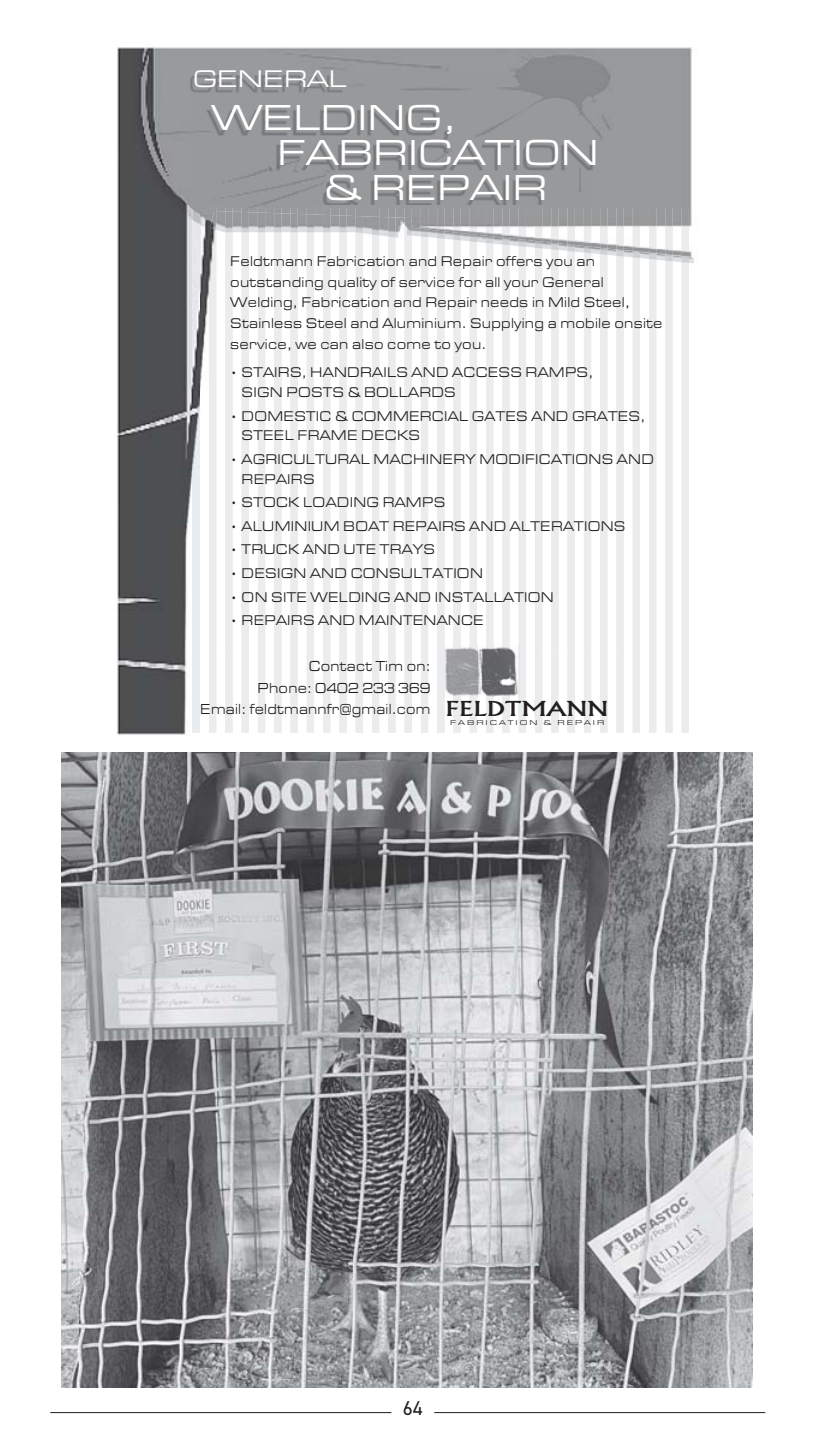
<style>
.page{position:relative;width:815px;height:1453px;background:#fff}
.page>*{position:absolute;margin:0;border:0;box-sizing:border-box;transform-origin:0 0}
.t1{font:37.5px "Eurostile Extended";color:#fff}
.t2{font:25px "Eurostile Extended";color:#fff}
.t3{font:20px "DIN2014";color:#231f20}
.t4{font:15px "Eurostile Extended";letter-spacing:.02em;color:#231f20;scale:.84 1}
.t5{font:14.5px/20.8px "Eurostile Extended";letter-spacing:.02em;color:#231f20;scale:.87 1}
.t6{font:7.25px "Eurostile Extended";letter-spacing:.25em;color:#231f20;scale:1.09 1}
.s1{font-family:"Flareserif 821 BT";font-size:20px}
</style>
<div class="page">
<img style="left:117px;top:47px;width:577px;height:602px">
<img style="left:117px;top:649px;width:572px;height:86px">
<div style="left:209px;top:208px;width:7px;height:524px;background:#ebeced"></div>
<div style="left:225px;top:208px;width:8px;height:524px;background:#ebeced"></div>
<div style="left:242px;top:208px;width:7px;height:524px;background:#ebeced"></div>
<div style="left:258px;top:208px;width:7px;height:524px;background:#ebeced"></div>
<div style="left:274px;top:208px;width:7px;height:524px;background:#ebeced"></div>
<div style="left:290px;top:208px;width:8px;height:524px;background:#ebeced"></div>
<div style="left:307px;top:208px;width:7px;height:524px;background:#ebeced"></div>
<div style="left:323px;top:208px;width:7px;height:524px;background:#ebeced"></div>
<div style="left:339px;top:208px;width:8px;height:524px;background:#ebeced"></div>
<div style="left:356px;top:208px;width:7px;height:524px;background:#ebeced"></div>
<div style="left:372px;top:208px;width:7px;height:524px;background:#ebeced"></div>
<div style="left:388px;top:208px;width:8px;height:524px;background:#ebeced"></div>
<div style="left:405px;top:208px;width:7px;height:524px;background:#ebeced"></div>
<div style="left:421px;top:208px;width:7px;height:524px;background:#ebeced"></div>
<div style="left:437px;top:208px;width:7px;height:524px;background:#ebeced"></div>
<div style="left:453px;top:208px;width:8px;height:524px;background:#ebeced"></div>
<div style="left:470px;top:208px;width:7px;height:524px;background:#ebeced"></div>
<div style="left:486px;top:208px;width:7px;height:524px;background:#ebeced"></div>
<div style="left:502px;top:208px;width:8px;height:524px;background:#ebeced"></div>
<div style="left:519px;top:208px;width:7px;height:524px;background:#ebeced"></div>
<div style="left:535px;top:208px;width:7px;height:524px;background:#ebeced"></div>
<div style="left:551px;top:208px;width:8px;height:524px;background:#ebeced"></div>
<div style="left:568px;top:208px;width:7px;height:524px;background:#ebeced"></div>
<div style="left:584px;top:208px;width:7px;height:524px;background:#ebeced"></div>
<div style="left:600px;top:208px;width:7px;height:524px;background:#ebeced"></div>
<div style="left:616px;top:208px;width:8px;height:524px;background:#ebeced"></div>
<div style="left:633px;top:208px;width:7px;height:524px;background:#ebeced"></div>
<div style="left:649px;top:208px;width:7px;height:524px;background:#ebeced"></div>
<div style="left:665px;top:208px;width:8px;height:524px;background:#ebeced"></div>
<div style="left:682px;top:208px;width:7px;height:524px;background:#ebeced"></div>
<img style="left:216px;top:211px;width:478px;height:52px">
<img style="left:210px;top:211px;width:6px;height:19px">
<img style="left:225px;top:211px;width:8px;height:21px">
<img style="left:242px;top:212px;width:7px;height:20px">
<img style="left:258px;top:212px;width:7px;height:20px">
<img style="left:274px;top:213px;width:7px;height:19px">
<img style="left:290px;top:214px;width:8px;height:18px">
<img style="left:307px;top:214px;width:7px;height:18px">
<img style="left:323px;top:215px;width:7px;height:17px">
<img style="left:339px;top:215px;width:8px;height:17px">
<img style="left:356px;top:216px;width:7px;height:17px">
<img style="left:372px;top:217px;width:7px;height:18px">
<img style="left:388px;top:217px;width:8px;height:20px">
<img style="left:405px;top:218px;width:7px;height:17px">
<svg style="left:421px;top:229px;width:7px;height:8px"></svg>
<svg style="left:437px;top:231px;width:7px;height:8px"></svg>
<svg style="left:453px;top:232px;width:8px;height:8px"></svg>
<svg style="left:470px;top:234px;width:7px;height:8px"></svg>
<svg style="left:486px;top:236px;width:7px;height:8px"></svg>
<svg style="left:502px;top:237px;width:8px;height:8px"></svg>
<svg style="left:519px;top:239px;width:7px;height:8px"></svg>
<svg style="left:535px;top:241px;width:7px;height:7px"></svg>
<svg style="left:551px;top:243px;width:8px;height:7px"></svg>
<svg style="left:568px;top:244px;width:7px;height:8px"></svg>
<svg style="left:584px;top:246px;width:7px;height:7px"></svg>
<svg style="left:600px;top:248px;width:7px;height:7px"></svg>
<svg style="left:616px;top:249px;width:8px;height:7px"></svg>
<svg style="left:633px;top:251px;width:7px;height:7px"></svg>
<svg style="left:649px;top:253px;width:7px;height:7px"></svg>
<svg style="left:665px;top:255px;width:8px;height:6px"></svg>
<svg style="left:682px;top:256px;width:7px;height:7px"></svg>
<img style="left:193px;top:208px;width:7px;height:524px">
<img style="left:447px;top:700px;width:160px;height:16px">
<img style="left:453px;top:700px;width:8px;height:16px">
<img style="left:470px;top:700px;width:7px;height:16px">
<img style="left:486px;top:700px;width:7px;height:16px">
<img style="left:502px;top:700px;width:8px;height:16px">
<img style="left:519px;top:700px;width:7px;height:16px">
<img style="left:535px;top:700px;width:7px;height:16px">
<img style="left:551px;top:700px;width:8px;height:16px">
<img style="left:568px;top:700px;width:7px;height:16px">
<img style="left:584px;top:700px;width:7px;height:16px">
<img style="left:191px;top:75px;width:401px;height:130px">
<img style="left:442px;top:645px;width:78px;height:52px">
<img style="left:453px;top:645px;width:8px;height:52px">
<img style="left:470px;top:645px;width:7px;height:52px">
<img style="left:486px;top:645px;width:7px;height:52px">
<img style="left:502px;top:645px;width:8px;height:52px">
<img style="left:62px;top:752px;width:690px;height:635px">
<hr style="left:50px;top:1412px;width:341px;height:1px;background:#231f20">
<hr style="left:434px;top:1412px;width:331px;height:1px;background:#231f20">
<h2 class="t2" style="left:193px;top:70px;width:156px">GENERAL</h2>
<h1 class="t1" style="left:211px;top:104px;width:247px">WELDING,</h1>
<h1 class="t1" style="left:277px;top:139px;width:324px">FABRICATION</h1>
<h1 class="t1" style="left:324px;top:174px;width:225px">&amp; REPAIR</h1>
<p class="t5" style="left:230px;top:252px;width:498px">Feldtmann Fabrication and Repair offers you an outstanding quality of service for all your General Welding, Fabrication and Repair needs in Mild Steel, Stainless Steel and Aluminium. Supplying a mobile onsite service, we can also come to you.</p>
<p class="t5" style="left:242px;top:363px;width:406px;text-indent:-11px">• STAIRS, HANDRAILS AND ACCESS RAMPS,<br>SIGN POSTS &amp; BOLLARDS</p>
<p class="t5" style="left:242px;top:408px;width:465px;line-height:19.5px;text-indent:-11px">• DOMESTIC &amp; COMMERCIAL GATES AND GRATES,<br>STEEL FRAME DECKS</p>
<p class="t5" style="left:242px;top:451px;width:475px;line-height:19.5px;text-indent:-11px">• AGRICULTURAL MACHINERY MODIFICATIONS AND<br>REPAIRS</p>
<p class="t5" style="left:230px;top:493px;width:248px">• STOCK LOADING RAMPS</p>
<p class="t5" style="left:230px;top:517px;width:456px">• ALUMINIUM BOAT REPAIRS AND ALTERATIONS</p>
<p class="t5" style="left:230px;top:541px;width:237px">• TRUCK AND UTE TRAYS</p>
<p class="t5" style="left:230px;top:564px;width:292px">• DESIGN AND CONSULTATION</p>
<p class="t5" style="left:230px;top:588px;width:373px">• ON SITE WELDING AND INSTALLATION</p>
<p class="t5" style="left:230px;top:612px;width:293px">• REPAIRS AND MAINTENANCE</p>
<p class="t4" style="left:309px;top:661px;width:146px">Contact Tim on:</p>
<p class="t4" style="left:258px;top:682px;width:207px">Phone: 0402 233 369</p>
<p class="t4" style="left:200px;top:704px;width:488px">Email: feldtmannfr@gmail.com <span class="s1">FELDTMANN</span></p>
<p class="t6" style="left:450px;top:720px;width:143px">FABRICATION &amp; REPAIR</p>
<h3 class="t3" style="left:403px;top:1397px;width:21px">64</h3>
</div>
